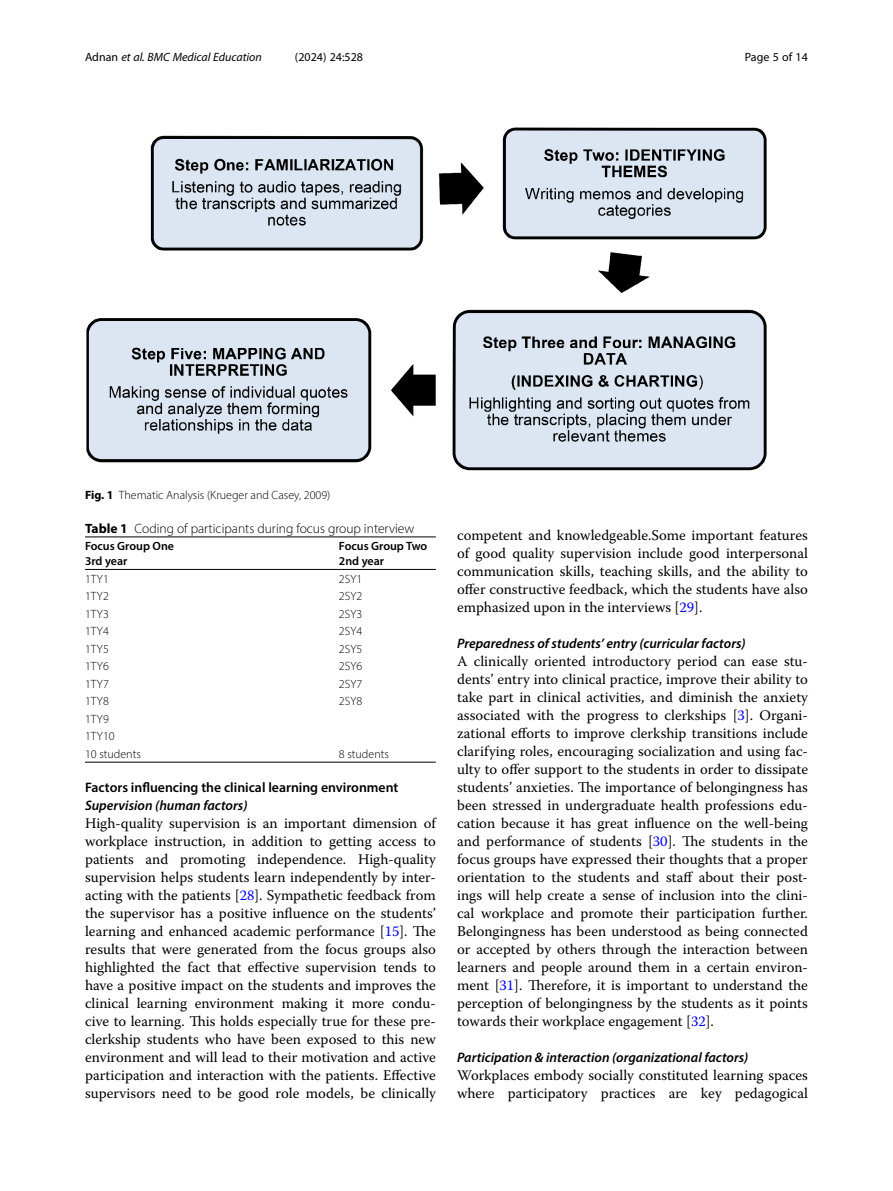
<style>
.page{position:relative;width:893px;height:1191px;background:#fff}
.page>*{position:absolute;margin:0;border:0;box-sizing:border-box;transform-origin:0 0}
.Body_Text{font:14.7px/18px "Warnock Pro";color:#000;text-align:justify}
.Head_3{font:italic 600 13.8px "Myriad Pro";color:#000}
.Head_2{font:600 13.8px "Myriad Pro";color:#000}
.Head_3_after_2{font:italic 600 13.8px "Myriad Pro";color:#000}
.Table_Caption{font:300 13.5px "Myriad Pro";color:#000}
.Table_Body{font:300 12px "Myriad Pro";color:#000}
.Figure_Caption{font:300 12px "Myriad Pro";color:#000}
.Table_Head{font:600 12px "Myriad Pro";color:#000}
.t1{font:italic 12px "Myriad Pro";color:#000}
.t2{font:12px "Myriad Pro";color:#000}
.s1{font-style:normal}
.s2{font-weight:700}
.s3{color:#00f}
</style>
<div class="page">
<hr style="left:85px;top:569px;width:254px;height:1px;background:#000">
<hr style="left:339px;top:536px;width:97px;height:1px;background:#000">
<hr style="left:339px;top:569px;width:97px;height:1px;background:#000">
<hr style="left:85px;top:762px;width:254px;height:1px;background:#000">
<hr style="left:339px;top:762px;width:97px;height:1px;background:#000">
<hr style="left:85px;top:536px;width:254px;height:1px;background:#000">
<img style="left:86px;top:127px;width:681px;height:344px">
<p class="t1" style="left:85px;top:50px;width:178px"><span class="s1">Adnan</span> et al. BMC Medical Education</p>
<p class="t2" style="left:295px;top:50px;width:70px">(2024) 24:528</p>
<p class="t2" style="left:745px;top:50px;width:65px">Page 5 of 14</p>
<p class="Figure_Caption" style="left:85px;top:487px;width:247px"><span class="s2">Fig. 1</span> Thematic Analysis (Krueger and Casey, 2009)</p>
<p class="Table_Caption" style="left:85px;top:520px;width:331px"><span class="s2">Table 1</span> Coding of participants during focus group interview</p>
<p class="Table_Head" style="left:85px;top:538px;width:91px">Focus Group One</p>
<p class="Table_Head" style="left:85px;top:553px;width:44px">3rd year</p>
<p class="Table_Head" style="left:339px;top:538px;width:90px">Focus Group Two</p>
<p class="Table_Head" style="left:339px;top:553px;width:47px">2nd year</p>
<p class="Table_Body" style="left:85px;top:571px;width:25px">1TY1</p>
<p class="Table_Body" style="left:339px;top:571px;width:25px">2SY1</p>
<p class="Table_Body" style="left:85px;top:589px;width:25px">1TY2</p>
<p class="Table_Body" style="left:339px;top:589px;width:25px">2SY2</p>
<p class="Table_Body" style="left:85px;top:606px;width:25px">1TY3</p>
<p class="Table_Body" style="left:339px;top:606px;width:25px">2SY3</p>
<p class="Table_Body" style="left:85px;top:624px;width:25px">1TY4</p>
<p class="Table_Body" style="left:339px;top:624px;width:25px">2SY4</p>
<p class="Table_Body" style="left:85px;top:641px;width:25px">1TY5</p>
<p class="Table_Body" style="left:339px;top:641px;width:25px">2SY5</p>
<p class="Table_Body" style="left:85px;top:659px;width:25px">1TY6</p>
<p class="Table_Body" style="left:339px;top:659px;width:25px">2SY6</p>
<p class="Table_Body" style="left:85px;top:676px;width:25px">1TY7</p>
<p class="Table_Body" style="left:339px;top:676px;width:25px">2SY7</p>
<p class="Table_Body" style="left:85px;top:694px;width:25px">1TY8</p>
<p class="Table_Body" style="left:339px;top:694px;width:25px">2SY8</p>
<p class="Table_Body" style="left:85px;top:711px;width:25px">1TY9</p>
<p class="Table_Body" style="left:85px;top:729px;width:31px">1TY10</p>
<p class="Table_Body" style="left:85px;top:746px;width:57px">10 students</p>
<p class="Table_Body" style="left:339px;top:746px;width:52px">8 students</p>
<p class="Head_2" style="left:85px;top:779px;width:315px">Factors influencing the clinical learning environment</p>
<p class="Head_3_after_2" style="left:85px;top:797px;width:164px">Supervision (human factors)</p>
<p class="Body_Text" style="left:85px;top:814px;width:352px">High-quality supervision is an important dimension of workplace instruction, in addition to getting access to patients and promoting independence. High-quality supervision helps students learn independently by inter&shy;acting with the patients [<span class="s3">28</span>]. Sympathetic feedback from the supervisor has a positive influence on the students’ learning and enhanced academic performance [<span class="s3">15</span>]. The results that were generated from the focus groups also highlighted the fact that effective supervision tends to have a positive impact on the students and improves the clinical learning environment making it more condu&shy;cive to learning. This holds especially true for these pre&shy;clerkship students who have been exposed to this new environment and will lead to their motivation and active participation and interaction with the patients. Effective supervisors need to be good role models, be clinically</p>
<p class="Body_Text" style="left:457px;top:526px;width:352px">competent and knowledgeable.Some important features of good quality supervision include good interpersonal communication skills, teaching skills, and the ability to offer constructive feedback, which the students have also emphasized upon in the interviews [<span class="s3">29</span>].</p>
<p class="Head_3" style="left:457px;top:635px;width:290px">Preparedness of students’ entry (curricular factors)</p>
<p class="Body_Text" style="left:457px;top:652px;width:352px">A clinically oriented introductory period can ease stu&shy;dents’ entry into clinical practice, improve their ability to take part in clinical activities, and diminish the anxiety associated with the progress to clerkships [<span class="s3">3</span>]. Organi&shy;zational efforts to improve clerkship transitions include clarifying roles, encouraging socialization and using fac&shy;ulty to offer support to the students in order to dissipate students’ anxieties. The importance of belongingness has been stressed in undergraduate health professions edu&shy;cation because it has great influence on the well-being and performance of students [<span class="s3">30</span>]. The students in the focus groups have expressed their thoughts that a proper orientation to the students and staff about their post&shy;ings will help create a sense of inclusion into the clini&shy;cal workplace and promote their participation further.<br>Belongingness has been understood as being connected or accepted by others through the interaction between learners and people around them in a certain environ&shy;ment [<span class="s3">31</span>]. Therefore, it is important to understand the perception of belongingness by the students as it points towards their workplace engagement [<span class="s3">32</span>].</p>
<p class="Head_3" style="left:457px;top:1049px;width:293px">Participation &amp; interaction (organizational factors)</p>
<p class="Body_Text" style="left:457px;top:1066px;width:352px">Workplaces embody socially constituted learning spaces where participatory practices are key pedagogical</p>
</div>
